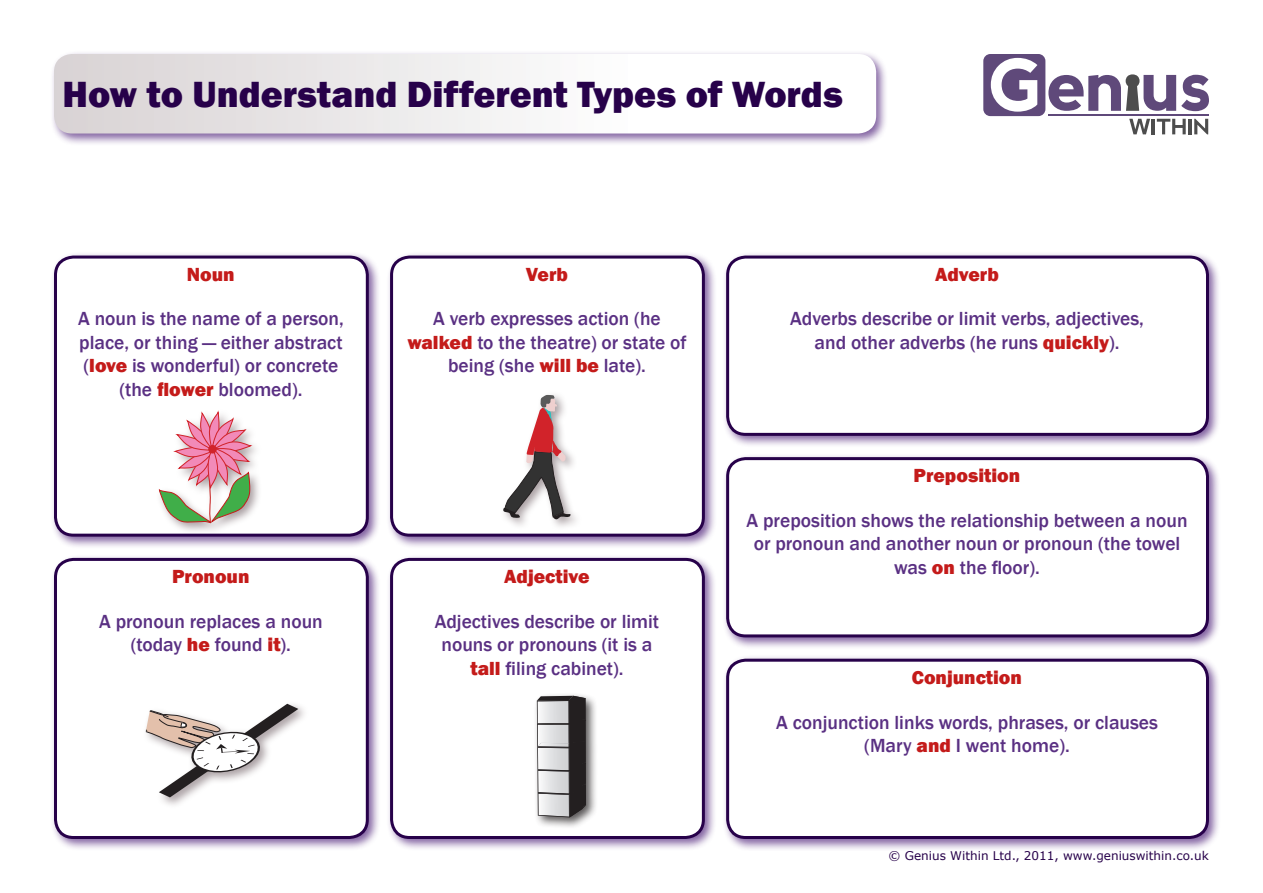
<style>
.page{position:relative;width:1263px;height:893px;background:#fff}
.page>*{position:absolute;margin:0;border:0;box-sizing:border-box;transform-origin:0 0}
.t1{font:800 37.5px "Franklin Gothic";color:#27014a}
.t2{font:500 19.5px/23.4px "Franklin Gothic";color:#5a3083;text-align:center}
.t3{font:800 19.5px "Franklin Gothic";color:#c41b1a}
.t4{font:12px "Verdana";color:#27014a}
.s1{font-weight:800;color:#c41b1a}
</style>
<div class="page">
<svg style="left:983px;top:54px;width:226px;height:80px"></svg>
<div style="left:50px;top:554px;width:331px;height:297px;background:#5a3083;opacity:.75"></div>
<div style="left:56px;top:559px;width:311px;height:278px;background:#fff;border-radius:18px"></div>
<div style="left:54px;top:558px;width:315px;height:281px;border:3px solid #27014a;border-radius:18px"></div>
<div style="left:50px;top:252px;width:331px;height:297px;background:#5a3083;opacity:.75"></div>
<div style="left:56px;top:257px;width:311px;height:278px;background:#fff;border-radius:18px"></div>
<div style="left:54px;top:256px;width:315px;height:281px;border:3px solid #27014a;border-radius:18px"></div>
<div style="left:50px;top:50px;width:838px;height:96px;background:#5a3083;opacity:.75"></div>
<svg style="left:54px;top:54px;width:822px;height:80px"></svg>
<div style="left:386px;top:252px;width:331px;height:297px;background:#5a3083;opacity:.75"></div>
<div style="left:392px;top:257px;width:311px;height:278px;background:#fff;border-radius:18px"></div>
<div style="left:390px;top:256px;width:315px;height:281px;border:3px solid #27014a;border-radius:18px"></div>
<div style="left:722px;top:252px;width:499px;height:196px;background:#5a3083;opacity:.75"></div>
<div style="left:728px;top:257px;width:479px;height:177px;background:#fff;border-radius:18px"></div>
<div style="left:726px;top:256px;width:483px;height:180px;border:3px solid #27014a;border-radius:18px"></div>
<div style="left:386px;top:554px;width:331px;height:297px;background:#5a3083;opacity:.75"></div>
<div style="left:392px;top:559px;width:311px;height:278px;background:#fff;border-radius:18px"></div>
<div style="left:390px;top:558px;width:315px;height:281px;border:3px solid #27014a;border-radius:18px"></div>
<div style="left:722px;top:655px;width:499px;height:196px;background:#5a3083;opacity:.75"></div>
<div style="left:728px;top:660px;width:479px;height:177px;background:#fff;border-radius:18px"></div>
<div style="left:726px;top:659px;width:483px;height:180px;border:3px solid #27014a;border-radius:18px"></div>
<div style="left:722px;top:453px;width:499px;height:197px;background:#5a3083;opacity:.75"></div>
<div style="left:728px;top:459px;width:479px;height:177px;background:#fff;border-radius:18px"></div>
<div style="left:726px;top:457px;width:483px;height:180px;border:3px solid #27014a;border-radius:18px"></div>
<div style="left:156px;top:408px;width:107px;height:127px;background:#8e8185;opacity:.75"></div>
<svg style="left:159px;top:408px;width:95px;height:116px"></svg>
<div style="left:208px;top:445px;width:9px;height:8px;background:#d1232a;border-radius:50%"></div>
<div style="left:500px;top:391px;width:82px;height:140px;background:#8e8185;opacity:.75"></div>
<svg style="left:502px;top:395px;width:69px;height:125px"></svg>
<svg style="left:145px;top:703px;width:159px;height:102px"></svg>
<div style="left:533px;top:692px;width:65px;height:137px;background:#231f20;opacity:.75"></div>
<svg style="left:537px;top:696px;width:49px;height:121px;background:#918f91"></svg>
<p class="t1" style="left:63px;top:70px;width:782px">How to Understand Different Types of Words</p>
<p class="t3" style="left:187px;top:262px;width:49px">Noun</p>
<p class="t2" style="left:78px;top:307px;width:267px">A noun is the name of a person, place, or thing — either abstract (<span class="s1">love</span> is wonderful) or concrete (the <span class="s1">flower</span> bloomed).</p>
<p class="t3" style="left:172px;top:564px;width:79px">Pronoun</p>
<p class="t2" style="left:99px;top:610px;width:225px">A pronoun replaces a noun (today <span class="s1">he</span> found <span class="s1">it</span>).</p>
<p class="t3" style="left:526px;top:262px;width:44px">Verb</p>
<p class="t2" style="left:407px;top:307px;width:281px">A verb expresses action (he <span class="s1">walked</span> to the theatre) or state of being (she <span class="s1">will be</span> late).</p>
<p class="t3" style="left:504px;top:564px;width:87px">Adjective</p>
<p class="t2" style="left:435px;top:610px;width:226px">Adjectives describe or limit nouns or pronouns (it is a <span class="s1">tall</span> filing cabinet).</p>
<p class="t3" style="left:935px;top:262px;width:65px">Adverb</p>
<p class="t2" style="left:790px;top:307px;width:355px">Adverbs describe or limit verbs, adjectives, and other adverbs (he runs <span class="s1">quickly</span>).</p>
<p class="t3" style="left:913px;top:463px;width:108px">Preposition</p>
<p class="t2" style="left:746px;top:509px;width:443px">A preposition shows the relationship between a noun or pronoun and another noun or pronoun (the towel was <span class="s1">on</span> the floor).</p>
<p class="t3" style="left:912px;top:665px;width:112px">Conjunction</p>
<p class="t2" style="left:776px;top:710px;width:383px">A conjunction links words, phrases, or clauses (Mary <span class="s1">and</span> I went home).</p>
<p class="t4" style="left:889px;top:847px;width:322px">© Genius Within Ltd., 2011, www.geniuswithin.co.uk</p>
</div>
